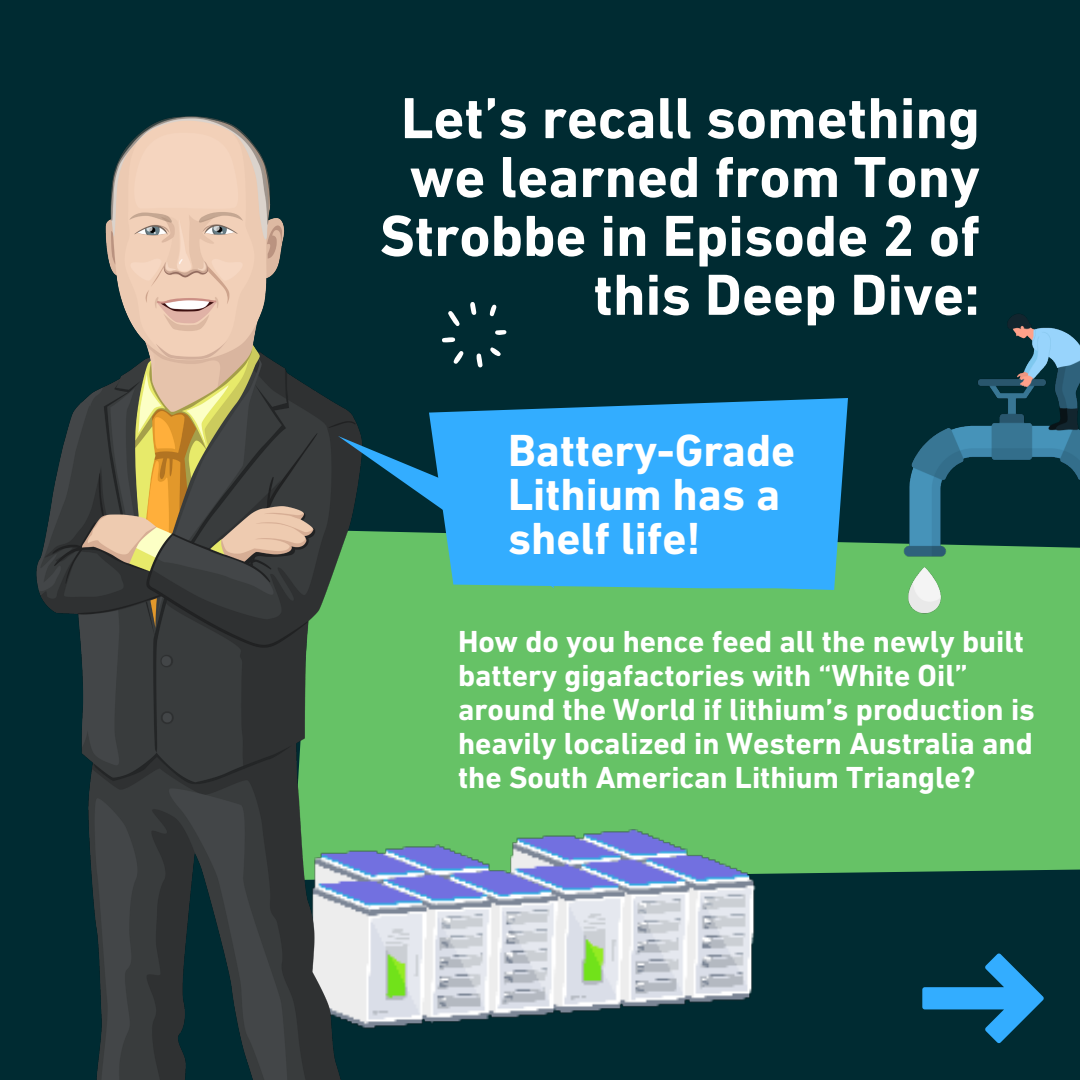
<style>
.page{position:relative;width:1080px;height:1080px;background:#002b32}
.page>*{position:absolute;margin:0;border:0;box-sizing:border-box;transform-origin:0 0}
.t1{font:700 58.9px/58.9px "DIN Next W1 G";color:#fff;text-align:right}
.t2{font:700 45.8px/44px "DIN Next W1 G";color:#fff}
.t3{font:700 31px/34px "DIN Next W1 G";color:#fff}
</style>
<div class="page">
<div style="left:364px;top:542px;width:716px;height:329px;background:#66c266"></div>
<img style="left:364px;top:630px;width:644px;height:414px">
<svg style="left:922px;top:954px;width:122px;height:89px"></svg>
<svg style="left:429px;top:398px;width:419px;height:192px;background:#30a5ee"></svg>
<img style="left:36px;top:116px;width:328px;height:964px">
<svg style="left:338px;top:436px;width:216px;height:152px"></svg>
<svg style="left:448px;top:311px;width:12px;height:15px"></svg>
<svg style="left:477px;top:353px;width:6px;height:15px"></svg>
<svg style="left:453px;top:351px;width:10px;height:13px"></svg>
<svg style="left:470px;top:302px;width:7px;height:13px"></svg>
<svg style="left:442px;top:337px;width:13px;height:6px"></svg>
<svg style="left:490px;top:347px;width:11px;height:9px"></svg>
<svg style="left:490px;top:304px;width:6px;height:12px"></svg>
<svg style="left:495px;top:330px;width:12px;height:5px"></svg>
<img style="left:852px;top:314px;width:228px;height:338px">
<h1 class="t1" style="left:380px;top:88px;width:602px">Let’s recall something we learned from Tony<br>Strobbe in Episode 2 of this Deep Dive:</h1>
<h2 class="t2" style="left:508px;top:429px;width:289px">Battery-Grade<br>Lithium has a shelf life!</h2>
<p class="t3" style="left:458px;top:625px;width:578px">How do you hence feed all the newly built battery gigafactories with “White Oil” around the World if lithium’s production is heavily localized in Western Australia and the South American Lithium Triangle?</p>
</div>
